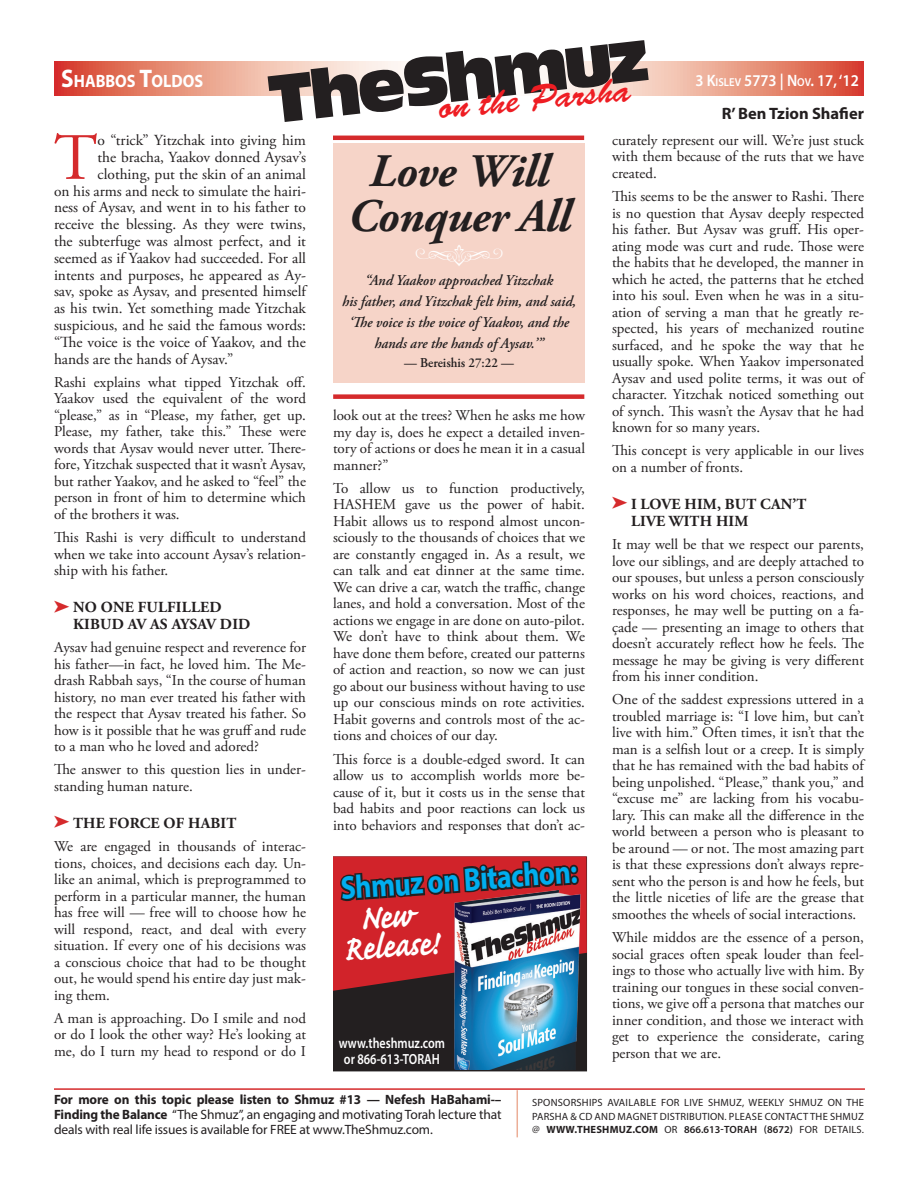
<style>
.page{position:relative;width:918px;height:1188px;background:#fff}
.page>*{position:absolute;margin:0;border:0;box-sizing:border-box;transform-origin:0 0}
.t1{font:66px "Adobe Garamond Pro";color:#d52a2c}
.t2{font:italic 700 46.5px "Adobe Garamond Pro";letter-spacing:-.01em;color:#231f20}
.t3{font:700 44.1px "Caflisch Script";color:#fff;scale:.85 1}
.t4{font:35.4px "Brush Script Std";color:#ee1d23}
.t5{font:700 32.7px "Myriad Pro";color:#00aeef;scale:.85 1}
.t6{font:22.5px "Nat Vignette One";color:#fff}
.t7{font:700 17.85px "Myriad Pro";color:#fff;scale:.91 1}
.t8{font:600 16.5px "Myriad Pro";color:#fff;scale:.92 1}
.t9{font:700 16.5px "Myriad Pro";color:#231f20}
.t10{font:15.3px "Adobe Garamond Pro";color:#231f20}
.t11{font:700 15.3px/16.8px "Adobe Garamond Pro";letter-spacing:.015em;color:#231f20}
.t12{font:15px/16.5px "Adobe Garamond Pro";color:#231f20;text-align:justify}
.t13{font:italic 600 15px/21px "Adobe Garamond Pro";color:#231f20;text-align:center;scale:.95 1}
.t14{font:600 14.7px/16.4px "Myriad Pro";color:#fff;text-align:center;scale:.82 1}
.t15{font:13.5px/15px "Myriad Pro";letter-spacing:-.01em;color:#231f20;text-align:justify}
.t16{font:600 13.5px "Adobe Garamond Pro";color:#231f20;scale:.95 1}
.t17{font:10.5px/13.5px "Myriad Pro";letter-spacing:.02em;color:#231f20;text-align:justify}
.s1{font-size:25.5px}
.s2{font-size:11.55px}
.s3{font-weight:700}
.s4{font-weight:600}
</style>
<div class="page">
<div style="left:334px;top:857px;width:252px;height:214px;background:#231f20"></div>
<img style="left:454px;top:991px;width:133px;height:79px">
<hr style="left:517px;top:1090px;width:1px;height:47px;background:#ecae97">
<hr style="left:54px;top:1088px;width:811px;height:2px;background:#d52a2c">
<svg style="left:54px;top:62px;width:810px;height:33px;background:#e58974"></svg>
<svg style="left:268px;top:40px;width:381px;height:82px"></svg>
<div style="left:333px;top:143px;width:252px;height:239px;background:#f6d4c8"></div>
<hr style="left:333px;top:136px;width:251px;height:4px;background:#d52a2c">
<div style="left:333px;top:394px;width:251px;height:5px;background:#d52a2c"></div>
<svg style="left:333px;top:856px;width:255px;height:135px"></svg>
<p class="t7" style="left:61px;top:69px;width:156px"><span class="s1">S</span>HABBOS <span class="s1">T</span>OLDOS</p>
<h1 class="t1" style="left:54px;top:118px;width:45px">T</h1>
<p class="t10" style="left:98px;top:131px;width:210px">o “trick” Yitzchak into giving him</p>
<p class="t10" style="left:98px;top:148px;width:210px">the bracha, Yaakov donned Aysav’s</p>
<p class="t10" style="left:98px;top:165px;width:210px">clothing, put the skin of an animal</p>
<p class="t10" style="left:54px;top:182px;width:254px">on his arms and neck to simulate the hairi-</p>
<p class="t10" style="left:54px;top:198px;width:254px">ness of Aysav, and went in to his father to</p>
<p class="t10" style="left:54px;top:215px;width:254px">receive the blessing. As they were twins,</p>
<p class="t10" style="left:54px;top:232px;width:254px">the subterfuge was almost perfect, and it</p>
<p class="t10" style="left:54px;top:249px;width:254px">seemed as if Yaakov had succeeded. For all</p>
<p class="t10" style="left:54px;top:266px;width:254px">intents and purposes, he appeared as Ay-</p>
<p class="t10" style="left:54px;top:282px;width:253px">sav, spoke as Aysav, and presented himself</p>
<p class="t10" style="left:54px;top:299px;width:253px">as his twin. Yet something made Yitzchak</p>
<p class="t10" style="left:54px;top:316px;width:253px">suspicious, and he said the famous words:</p>
<p class="t10" style="left:54px;top:333px;width:253px">“The voice is the voice of Yaakov, and the</p>
<p class="t10" style="left:54px;top:350px;width:181px">hands are the hands of Aysav.”</p>
<p class="t12" style="left:54px;top:374px;width:254px">Rashi explains what tipped Yitzchak off.<br>Yaakov used the equivalent of the word “please,” as in “Please, my father, get up.<br>Please, my father, take this.” These were words that Aysav would never utter. There&shy;fore, Yitzchak suspected that it wasn’t Aysav, but rather Yaakov, and he asked to “feel” the person in front of him to determine which of the brothers it was.</p>
<p class="t12" style="left:54px;top:530px;width:253px">This Rashi is very difficult to understand when we take into account Aysav’s relation&shy;ship with his father.</p>
<p class="t11" style="left:73px;top:599px;width:179px">NO ONE FULFILLED<br>KIBUD AV AS AYSAV DID</p>
<p class="t12" style="left:54px;top:640px;width:254px">Aysav had genuine respect and reverence for his father—in fact, he loved him. The Me&shy;drash Rabbah says, “In the course of human history, no man ever treated his father with the respect that Aysav treated his father. So how is it possible that he was gruff and rude to a man who he loved and adored?</p>
<p class="t12" style="left:54px;top:762px;width:254px">The answer to this question lies in under&shy;standing human nature.</p>
<p class="t11" style="left:73px;top:815px;width:165px">THE FORCE OF HABIT</p>
<p class="t12" style="left:54px;top:839px;width:254px">We are engaged in thousands of interac&shy;tions, choices, and decisions each day. Un&shy;like an animal, which is preprogrammed to perform in a particular manner, the human has free will — free will to choose how he will respond, react, and deal with every situation. If every one of his decisions was a conscious choice that had to be thought out, he would spend his entire day just mak&shy;ing them.</p>
<p class="t12" style="left:54px;top:1011px;width:254px">A man is approaching. Do I smile and nod or do I look the other way? He’s looking at me, do I turn my head to respond or do I</p>
<h3 class="t4" style="left:437px;top:87px;width:194px;rotate:-5deg">on the Parsha</h3>
<p class="t8" style="left:695px;top:70px;width:179px">3 K<span class="s2">ISLEV</span> 5773 | N<span class="s2">OV</span>. 17, ‘12</p>
<p class="t9" style="left:722px;top:103px;width:144px">R’ Ben Tzion Shafier</p>
<h2 class="t2" style="left:369px;top:144px;width:181px">Love Will</h2>
<h2 class="t2" style="left:348px;top:189px;width:224px">Conquer All</h2>
<p class="t13" style="left:365px;top:270px;width:200px">“And Yaakov approached Yitzchak</p>
<h3 class="t6" style="left:416px;top:243px;width:89px">g</h3>
<p class="t13" style="left:342px;top:291px;width:248px">his father, and Yitzchak felt him, and said,</p>
<p class="t13" style="left:349px;top:312px;width:233px">‘The voice is the voice of Yaakov, and the hands are the hands of Aysav.’”</p>
<p class="t16" style="left:404px;top:355px;width:117px">— Bereishis 27:22 —</p>
<p class="t12" style="left:333px;top:408px;width:254px">look out at the trees? When he asks me how my day is, does he expect a detailed inven&shy;tory of actions or does he mean it in a casual manner?”</p>
<p class="t12" style="left:333px;top:480px;width:254px">To allow us to function productively, HASHEM gave us the power of habit.<br>Habit allows us to respond almost uncon&shy;sciously to the thousands of choices that we are constantly engaged in. As a result, we can talk and eat dinner at the same time.<br>We can drive a car, watch the traffic, change lanes, and hold a conversation. Most of the actions we engage in are done on auto-pilot.<br>We don’t have to think about them. We have done them before, created our patterns of action and reaction, so now we can just go about our business without having to use up our conscious minds on rote activities.<br>Habit governs and controls most of the ac&shy;tions and choices of our day.</p>
<p class="t12" style="left:333px;top:751px;width:254px">This force is a double-edged sword. It can allow us to accomplish worlds more be&shy;cause of it, but it costs us in the sense that bad habits and poor reactions can lock us into behaviors and responses that don’t ac-</p>
<h3 class="t5" style="left:339px;top:867px;width:280px;rotate:-4deg">Shmuz on Bitachon:</h3>
<h3 class="t3" style="left:341px;top:927px;width:114px;rotate:-4deg">Release!</h3>
<p class="t14" style="left:339px;top:1034px;width:131px">www.theshmuz.com or 866-613-TORAH</p>
<p class="t12" style="left:612px;top:132px;width:254px">curately represent our will. We’re just stuck with them because of the ruts that we have created.</p>
<p class="t12" style="left:612px;top:189px;width:254px">This seems to be the answer to Rashi. There is no question that Aysav deeply respected his father. But Aysav was gruff. His oper&shy;ating mode was curt and rude. Those were the habits that he developed, the manner in which he acted, the patterns that he etched into his soul. Even when he was in a situ&shy;ation of serving a man that he greatly re&shy;spected, his years of mechanized routine surfaced, and he spoke the way that he usually spoke. When Yaakov impersonated Aysav and used polite terms, it was out of character. Yitzchak noticed something out of synch. This wasn’t the Aysav that he had known for so many years.</p>
<p class="t12" style="left:612px;top:443px;width:254px">This concept is very applicable in our lives on a number of fronts.</p>
<p class="t11" style="left:631px;top:496px;width:177px">I LOVE HIM, BUT CAN’T<br>LIVE WITH HIM</p>
<p class="t12" style="left:612px;top:537px;width:254px">It may well be that we respect our parents, love our siblings, and are deeply attached to our spouses, but unless a person consciously works on his word choices, reactions, and responses, he may well be putting on a fa&shy;çade — presenting an image to others that doesn’t accurately reflect how he feels. The message he may be giving is very different from his inner condition.</p>
<p class="t12" style="left:612px;top:692px;width:254px">One of the saddest expressions uttered in a troubled marriage is: “I love him, but can’t live with him.” Often times, it isn’t that the man is a selfish lout or a creep. It is simply that he has remained with the bad habits of being unpolished. “Please,” thank you,” and “excuse me” are lacking from his vocabu&shy;lary. This can make all the difference in the world between a person who is pleasant to be around — or not. The most amazing part is that these expressions don’t always repre&shy;sent who the person is and how he feels, but the little niceties of life are the grease that smoothes the wheels of social interactions.</p>
<p class="t12" style="left:612px;top:930px;width:254px">While middos are the essence of a person, social graces often speak louder than feel&shy;ings to those who actually live with him. By training our tongues in these social conven&shy;tions, we give off a persona that matches our inner condition, and those we interact with get to experience the considerate, caring person that we are.</p>
<p class="t15" style="left:54px;top:1092px;width:449px"><span class="s3">For more on this topic please listen to Shmuz #13 — Nefesh HaBahami-– Finding the Balance</span> “THE SHMUZ”, AN ENGAGING AND MOTIVATING TORAH LECTURE THAT DEALS WITH REAL LIFE ISSUES IS AVAILABLE FOR FREE AT WWW.THESHMUZ.COM.</p>
<p class="t17" style="left:532px;top:1096px;width:333px">SPONSORSHIPS AVAILABLE FOR LIVE SHMUZ, WEEKLY SHMUZ ON THE PARSHA &amp; CD AND MAGNET DISTRIBUTION. PLEASE CONTACT THE SHMUZ @ <span class="s3">www.thesh muz.com</span> OR <span class="s4">866.613-torah</span></p>
<p class="t17" style="left:764px;top:1123px;width:102px"><span class="s4">(8672)</span> FOR DETAILS.</p>
</div>
